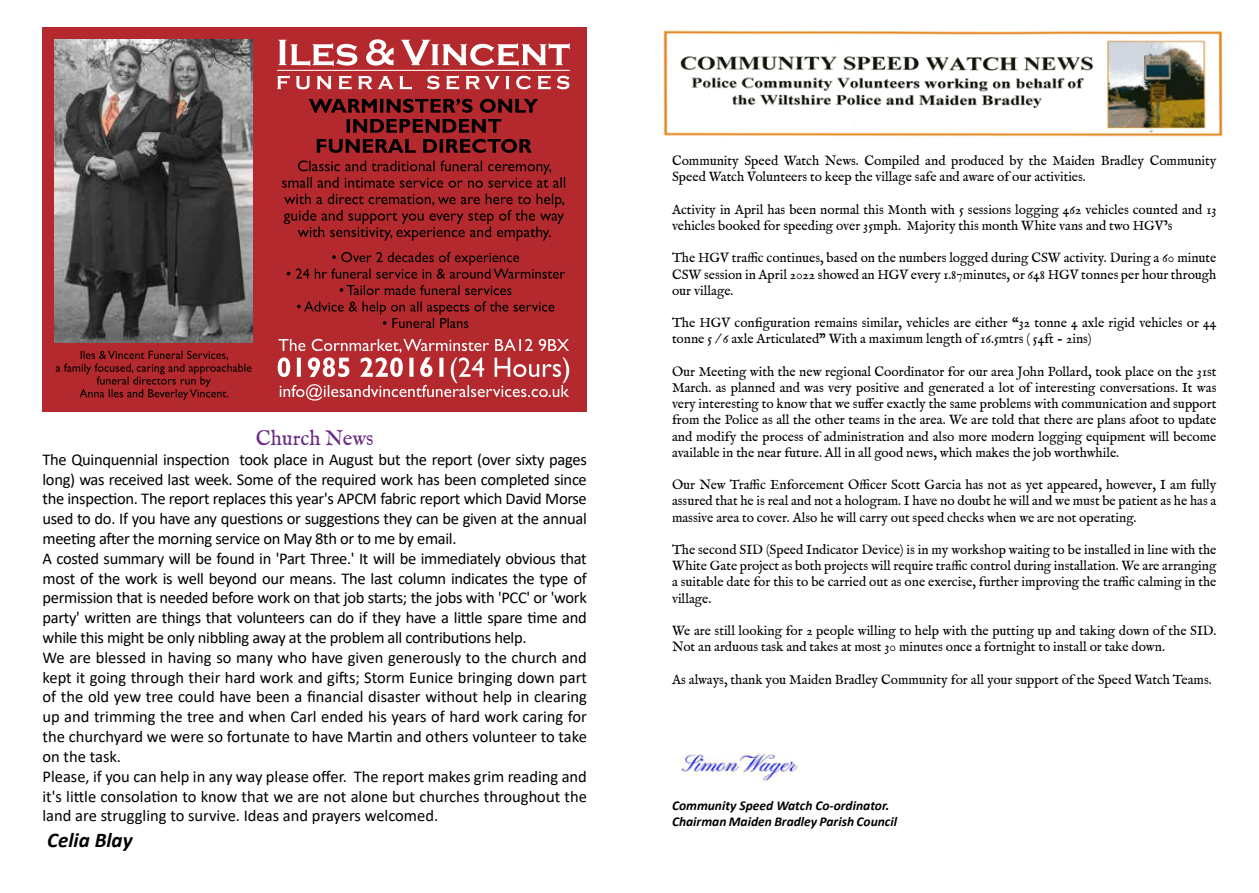
<style>
.page{position:relative;width:1259px;height:893px;background:#fff}
.page>*{position:absolute;margin:0;border:0;box-sizing:border-box;transform-origin:0 0}
.t1{font:21px "IM FELL English Roman";color:#692a84}
.t2{font:italic 700 21px "Calibri";color:#000}
.t3{font:16.5px/19.8px "Calibri";color:#000}
.t4{font:13.5px/16.2px "IM FELL English Roman";color:#000}
.t5{font:italic 700 13.5px/16.2px "Calibri";color:#000}
</style>
<div class="page">
<div style="left:43px;top:27px;width:544px;height:384px;background:#b4292d"></div>
<svg style="left:278px;top:339px;width:291px;height:62px"></svg>
<hr style="left:277px;top:70px;width:293px;height:1px;background:#fff">
<img style="left:55px;top:39px;width:197px;height:303px">
<svg style="left:317px;top:139px;width:214px;height:14px"></svg>
<svg style="left:346px;top:119px;width:155px;height:14px"></svg>
<svg style="left:309px;top:99px;width:229px;height:14px"></svg>
<svg style="left:277px;top:75px;width:292px;height:15px"></svg>
<svg style="left:278px;top:39px;width:292px;height:27px"></svg>
<svg style="left:282px;top:160px;width:283px;height:81px"></svg>
<svg style="left:297px;top:301px;width:257px;height:27px"></svg>
<svg style="left:340px;top:285px;width:171px;height:10px"></svg>
<svg style="left:287px;top:252px;width:278px;height:27px"></svg>
<svg style="left:56px;top:351px;width:195px;height:49px"></svg>
<img style="left:663px;top:30px;width:560px;height:107px">
<img style="left:680px;top:752px;width:118px;height:30px">
<h1 class="t1" style="left:256px;top:426px;width:119px">Church News</h1>
<p class="t3" style="left:43px;top:449px;width:546px">The Quinquennial inspection took place in August but the report (over sixty pages long) was received last week. Some of the required work has been completed since the inspection. The report replaces this year's APCM fabric report which David Morse used to do. If you have any questions or suggestions they can be given at the annual meeting after the morning service on May 8th or to me by email.<br>A costed summary will be found in 'Part Three.' It will be immediately obvious that most of the work is well beyond our means. The last column indicates the type of permission that is needed before work on that job starts; the jobs with 'PCC' or 'work party' written are things that volunteers can do if they have a little spare time and while this might be only nibbling away at the problem all contributions help.<br>We are blessed in having so many who have given generously to the church and kept it going through their hard work and gifts; Storm Eunice bringing down part of the old yew tree could have been a financial disaster without help in clearing up and trimming the tree and when Carl ended his years of hard work caring for the churchyard we were so fortunate to have Martin and others volunteer to take on the task.<br>Please, if you can help in any way please offer. The report makes grim reading and it's little consolation to know that we are not alone but churches throughout the land are struggling to survive. Ideas and prayers welcomed.</p>
<h1 class="t2" style="left:47px;top:825px;width:87px">Celia Blay</h1>
<p class="t4" style="left:672px;top:153px;width:546px">Community Speed Watch News. Compiled and produced by the Maiden Bradley Community<br>Speed Watch Volunteers to keep the village safe and aware of our activities.</p>
<p class="t4" style="left:672px;top:202px;width:546px">Activity in April has been normal this Month with 5 sessions logging 462 vehicles counted and 13 vehicles booked for speeding over 35mph. Majority this month White vans and two HGV’s</p>
<p class="t4" style="left:672px;top:250px;width:546px;text-align:justify">The HGV traffic continues, based on the numbers logged during CSW activity. During a 60 minute CSW session in April 2022 showed an HGV every 1.87minutes, or 648 HGV tonnes per hour through our village.</p>
<p class="t4" style="left:672px;top:315px;width:546px">The HGV configuration remains similar, vehicles are either “32 tonne 4 axle rigid vehicles or 44 tonne 5 / 6 axle Articulated” With a maximum length of 16.5mtrs ( 54ft - 2ins)</p>
<p class="t4" style="left:672px;top:364px;width:546px;text-align:justify">Our Meeting with the new regional Coordinator for our area John Pollard, took place on the 31st March. as planned and was very positive and generated a lot of interesting conversations. It was very interesting to know that we suffer exactly the same problems with communication and support from the Police as all the other teams in the area. We are told that there are plans afoot to update and modify the process of administration and also more modern logging equipment will become available in the near future. All in all good news, which makes the job worthwhile.</p>
<p class="t4" style="left:672px;top:477px;width:546px;text-align:justify">Our New Traffic Enforcement Officer Scott Garcia has not as yet appeared, however, I am fully assured that he is real and not a hologram. I have no doubt he will and we must be patient as he has a massive area to cover. Also he will carry out speed checks when we are not operating.</p>
<p class="t4" style="left:672px;top:542px;width:546px;text-align:justify">The second SID (Speed Indicator Device) is in my workshop waiting to be installed in line with the White Gate project as both projects will require traffic control during installation. We are arranging a suitable date for this to be carried out as one exercise, further improving the traffic calming in the village.</p>
<p class="t4" style="left:672px;top:623px;width:546px">We are still looking for 2 people willing to help with the putting up and taking down of the SID.<br>Not an arduous task and takes at most 30 minutes once a fortnight to install or take down.</p>
<p class="t4" style="left:672px;top:671px;width:541px">As always, thank you Maiden Bradley Community for all your support of the Speed Watch Teams.</p>
<p class="t5" style="left:672px;top:796px;width:227px">Community Speed Watch Co-ordinator.<br>Chairman Maiden Bradley Parish Council</p>
</div>
